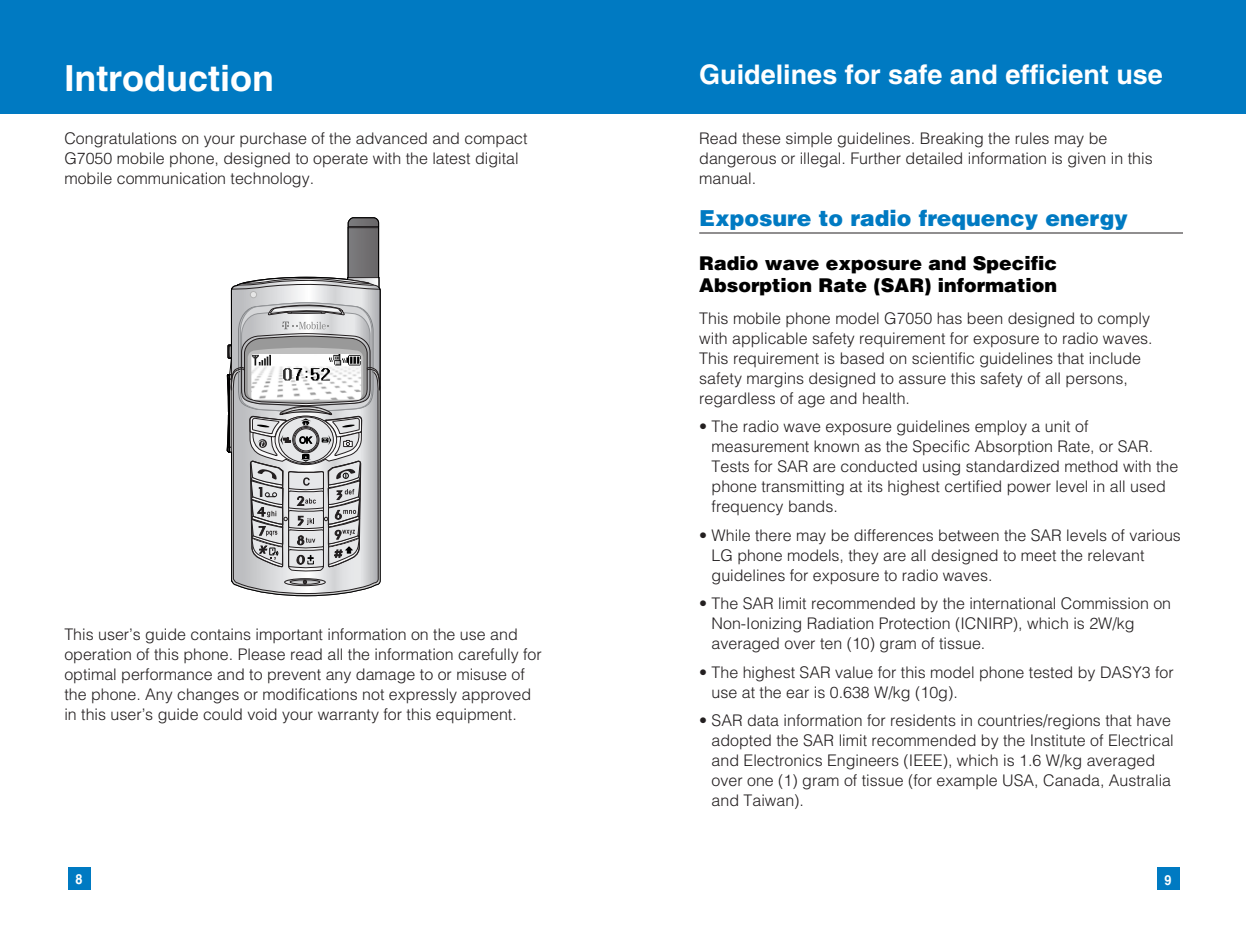
<style>
.page{position:relative;width:1246px;height:934px;background:#fff}
.page>*{position:absolute;margin:0;border:0;box-sizing:border-box;transform-origin:0 0}
.t1{font:700 36px "Helvetica";color:#fff}
.t2{font:700 27px "Helvetica";color:#fff}
.t3{font:900 22px "Helvetica";color:#007ac2}
.t4{font:900 19px/22px "Helvetica";color:#000}
.t5{font:300 16px/20px "Helvetica";color:#231f20}
.t6{font:700 14px "Helvetica";color:#fff;scale:.9 1}
</style>
<div class="page">
<div style="left:1157px;top:867px;width:23px;height:23px;background:#007ac2"></div>
<div style="left:624px;top:0;width:622px;height:113px;background:#007ac2"></div>
<div style="left:68px;top:867px;width:23px;height:23px;background:#007ac2"></div>
<div style="left:0;top:0;width:624px;height:113px;background:#007ac2"></div>
<hr style="left:699px;top:232px;width:484px;height:2px;background:#231f20">
<svg style="left:226px;top:217px;width:155px;height:234px"></svg>
<div style="left:250px;top:291px;width:7px;height:7px;background:#e6e6e6;border:1px solid #b3b3b3;border-radius:50%"></div>
<svg style="left:227px;top:301px;width:154px;height:296px;background:#b1b1b2"></svg>
<img style="left:252px;top:355px;width:109px;height:44px;border-radius:3px">
<h1 class="t1" style="left:64px;top:65px;width:211px">Introduction</h1>
<h2 class="t2" style="left:699px;top:65px;width:465px">Guidelines for safe and efficient use</h2>
<p class="t5" style="left:64px;top:130px;width:465px">Congratulations on your purchase of the advanced and compact<br>G7050 mobile phone, designed to operate with the latest digital mobile communication technology.</p>
<p class="t5" style="left:64px;top:626px;width:479px">This user’s guide contains important information on the use and operation of this phone. Please read all the information carefully for optimal performance and to prevent any damage to or misuse of the phone. Any changes or modifications not expressly approved in this user’s guide could void your warranty for this equipment.</p>
<p class="t5" style="left:699px;top:130px;width:455px">Read these simple guidelines. Breaking the rules may be dangerous or illegal. Further detailed information is given in this manual.</p>
<h3 class="t3" style="left:699px;top:210px;width:430px">Exposure to radio frequency energy</h3>
<p class="t4" style="left:699px;top:254px;width:359px">Radio wave exposure and Specific<br>Absorption Rate (SAR) information</p>
<p class="t5" style="left:699px;top:310px;width:455px">This mobile phone model G7050 has been designed to comply with applicable safety requirement for exposure to radio waves.<br>This requirement is based on scientific guidelines that include safety margins designed to assure this safety of all persons, regardless of age and health.</p>
<p class="t5" style="left:712px;top:418px;width:468px;text-indent:-12px">• The radio wave exposure guidelines employ a unit of measurement known as the Specific Absorption Rate, or SAR.<br>Tests for SAR are conducted using standardized method with the phone transmitting at its highest certified power level in all used frequency bands.</p>
<p class="t5" style="left:712px;top:527px;width:471px;text-indent:-12px">• While there may be differences between the SAR levels of various<br>LG phone models, they are all designed to meet the relevant guidelines for exposure to radio waves.</p>
<p class="t5" style="left:712px;top:595px;width:461px;text-indent:-12px">• The SAR limit recommended by the international Commission on<br>Non-Ionizing Radiation Protection (ICNIRP), which is 2W/kg averaged over ten (10) gram of tissue.</p>
<p class="t5" style="left:712px;top:664px;width:464px;text-indent:-12px">• The highest SAR value for this model phone tested by DASY3 for use at the ear is 0.638 W/kg (10g).</p>
<p class="t5" style="left:712px;top:712px;width:464px;text-indent:-12px">• SAR data information for residents in countries/regions that have adopted the SAR limit recommended by the Institute of Electrical and Electronics Engineers (IEEE), which is 1.6 W/kg averaged over one (1) gram of tissue (for example USA, Canada, Australia and Taiwan).</p>
<p class="t6" style="left:76px;top:874px;width:9px">8</p>
<p class="t6" style="left:1165px;top:875px;width:9px">9</p>
</div>
